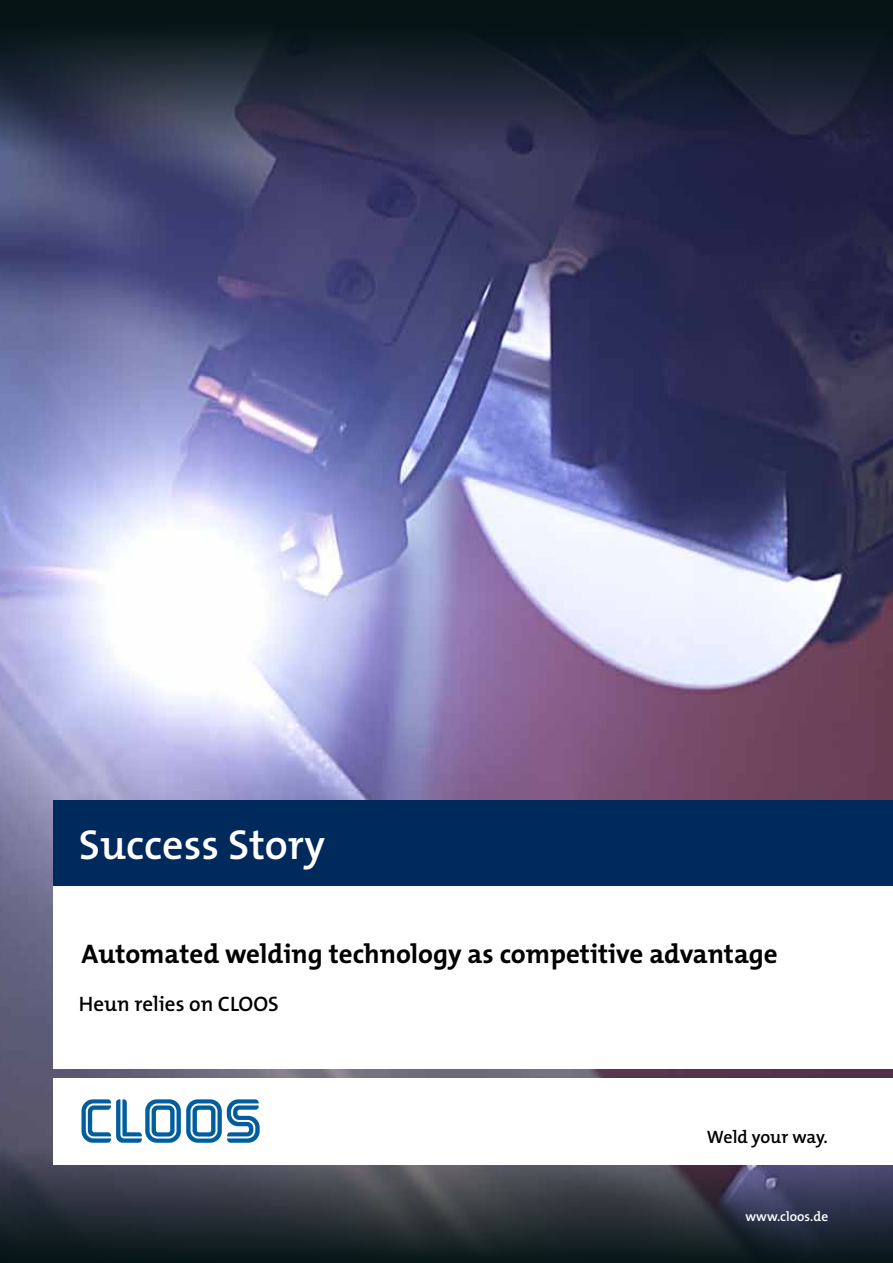
<style>
.page{position:relative;width:893px;height:1263px;background:#fff}
.page>*{position:absolute;margin:0;border:0;box-sizing:border-box;transform-origin:0 0}
.t1{font:600 42px "The Mix B6";color:#fff}
.t2{font:700 27px "The Mix B7";color:#000}
.t3{font:600 21px "The Mix B6";color:#000}
.t4{font:600 18px "The Mix B6";letter-spacing:-.005em;color:#000}
.t5{font:600 13.5px "The Mix B6";color:#fff}
</style>
<div class="page">
<img style="left:0;top:0;width:893px;height:1263px">
<div style="left:54px;top:800px;width:839px;height:87px;background:#00295c"></div>
<div style="left:54px;top:887px;width:839px;height:182px;background:#fff"></div>
<div style="left:54px;top:1078px;width:839px;height:86px;background:#fff"></div>
<svg style="left:82px;top:1099px;width:178px;height:44px"></svg>
<h1 class="t1" style="left:79px;top:822px;width:248px">Success Story</h1>
<p class="t2" style="left:82px;top:939px;width:698px">Automated welding technology as competitive advantage</p>
<p class="t3" style="left:79px;top:993px;width:201px">Heun relies on CLOOS</p>
<p class="t4" style="left:707px;top:1127px;width:122px">Weld your way.</p>
<p class="t5" style="left:745px;top:1210px;width:84px">www.cloos.de</p>
</div>
